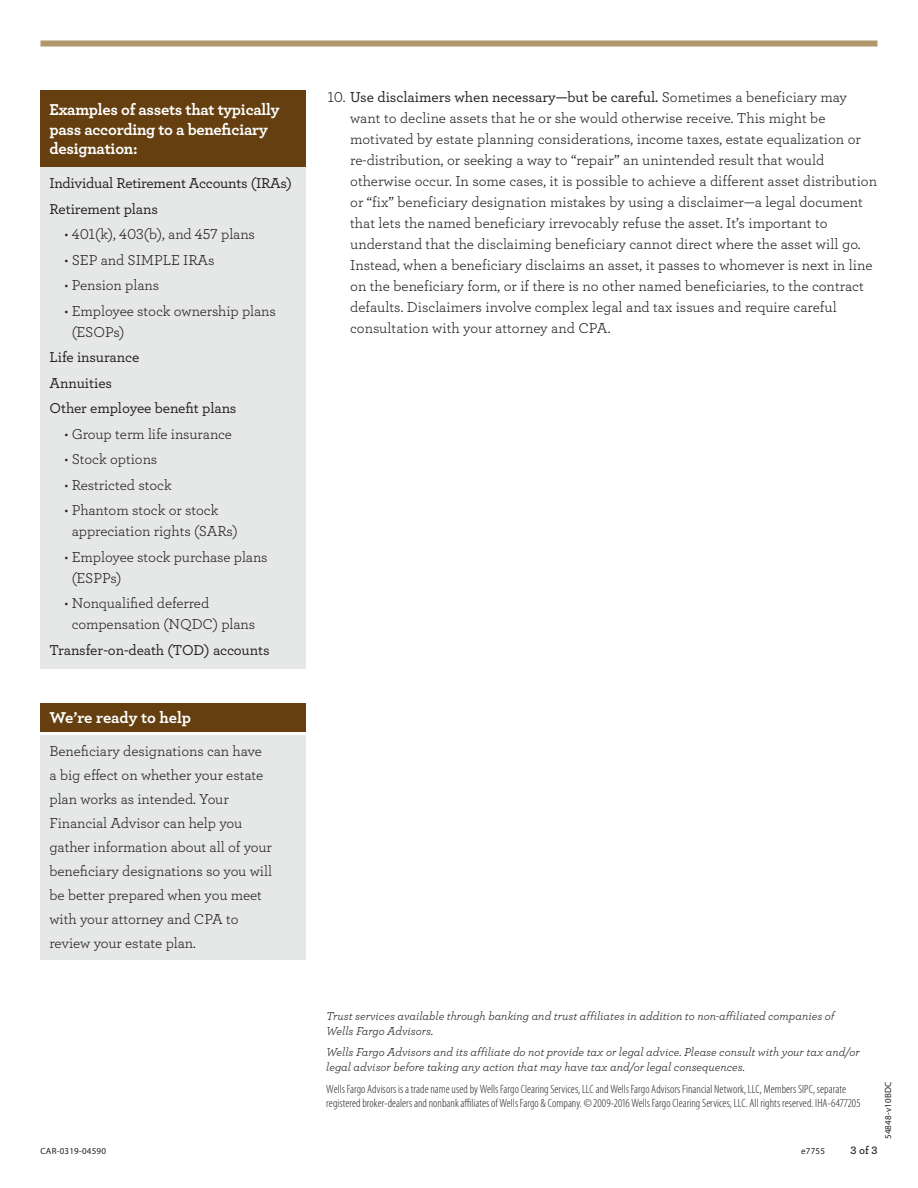
<style>
.page{position:relative;width:918px;height:1188px;background:#fff}
.page>*{position:absolute;margin:0;border:0;box-sizing:border-box;transform-origin:0 0}
.t1{font:700 16.5px/19.5px "Archer";letter-spacing:-.015em;color:#fff}
.t2{font:15px/21px "Archer";letter-spacing:-.005em;color:#231f20}
.t3{font:500 15px/25.5px "Archer";letter-spacing:-.015em;color:#231f20}
.t4{font:italic 12px/15px "Archer";color:#231f20}
.t5{font:300 condensed 12px/13.5px "Myriad Pro";letter-spacing:.005em;color:#231f20}
.t6{font:600 11.25px "Archer";color:#231f20}
.t7{font:9px "Myriad Pro";letter-spacing:.025em;color:#231f20}
.s1{font-weight:500}
</style>
<div class="page">
<div style="left:40px;top:40px;width:838px;height:6px;background:#b2966c"></div>
<div style="left:40px;top:90px;width:266px;height:79px;background:#653f0f"></div>
<div style="left:40px;top:167px;width:266px;height:502px;background:#e5e8e7"></div>
<div style="left:40px;top:704px;width:266px;height:28px;background:#653f0f"></div>
<div style="left:40px;top:735px;width:266px;height:225px;background:#e5e8e7"></div>
<p class="t1" style="left:50px;top:99px;width:232px">Examples of assets that typically pass according to a beneficiary designation:</p>
<p class="t3" style="left:50px;top:170px;width:244px">Individual Retirement Accounts (IRAs)<br>Retirement plans</p>
<p class="t2" style="left:64px;top:223px;width:192px">• 401(k), 403(b), and 457 plans</p>
<p class="t2" style="left:64px;top:249px;width:152px">• SEP and SIMPLE IRAs</p>
<p class="t2" style="left:64px;top:274px;width:96px">• Pension plans</p>
<p class="t2" style="left:72px;top:300px;width:206px;text-indent:-7px">• Employee stock ownership plans (ESOPs)</p>
<p class="t3" style="left:50px;top:344px;width:189px">Life insurance<br>Annuities<br>Other employee benefit plans</p>
<p class="t2" style="left:64px;top:423px;width:169px">• Group term life insurance</p>
<p class="t2" style="left:64px;top:448px;width:94px">• Stock options</p>
<p class="t2" style="left:64px;top:474px;width:109px">• Restricted stock</p>
<p class="t2" style="left:72px;top:499px;width:167px;text-indent:-7px">• Phantom stock or stock appreciation rights (SARs)</p>
<p class="t2" style="left:72px;top:546px;width:197px;text-indent:-7px">• Employee stock purchase plans (ESPPs)</p>
<p class="t2" style="left:72px;top:592px;width:185px;text-indent:-7px">• Nonqualified deferred compensation (NQDC) plans</p>
<p class="t3" style="left:50px;top:636px;width:222px">Transfer-on-death (TOD) accounts</p>
<p class="t1" style="left:50px;top:707px;width:143px">We’re ready to help</p>
<p class="t2" style="left:50px;top:738px;width:224px;line-height:24px">Beneficiary designations can have a big effect on whether your estate plan works as intended. Your<br>Financial Advisor can help you gather information about all of your beneficiary designations so you will be better prepared when you meet with your attorney and CPA to review your estate plan.</p>
<p class="t7" style="left:40px;top:1146px;width:67px">CAR-0319-04590</p>
<p class="t2" style="left:350px;top:86px;width:528px;text-indent:-22px">10. <span class="s1">Use disclaimers when necessary—but be careful.</span> Sometimes a beneficiary may want to decline assets that he or she would otherwise receive. This might be motivated by estate planning considerations, income taxes, estate equalization or re-distribution, or seeking a way to “repair” an unintended result that would otherwise occur. In some cases, it is possible to achieve a different asset distribution or “fix” beneficiary designation mistakes by using a disclaimer—a legal document that lets the named beneficiary irrevocably refuse the asset. It’s important to understand that the disclaiming beneficiary cannot direct where the asset will go.<br>Instead, when a beneficiary disclaims an asset, it passes to whomever is next in line on the beneficiary form, or if there is no other named beneficiaries, to the contract defaults. Disclaimers involve complex legal and tax issues and require careful consultation with your attorney and CPA.</p>
<p class="t4" style="left:326px;top:1008px;width:510px">Trust services available through banking and trust affiliates in addition to non-affiliated companies of<br>Wells Fargo Advisors.</p>
<p class="t4" style="left:326px;top:1044px;width:535px">Wells Fargo Advisors and its affiliate do not provide tax or legal advice. Please consult with your tax and/or legal advisor before taking any action that may have tax and/or legal consequences.</p>
<p class="t5" style="left:326px;top:1083px;width:536px">Wells Fargo Advisors is a trade name used by Wells Fargo Clearing Services, LLC and Wells Fargo Advisors Financial Network, LLC, Members SIPC, separate registered broker-dealers and nonbank affiliates of Wells Fargo &amp; Company. © 2009-2016 Wells Fargo Clearing Services, LLC. All rights reserved. IHA-6477205</p>
<p class="t7" style="left:882px;top:1139px;width:59px;rotate:-90deg">54848-v10BDC</p>
<p class="t7" style="left:801px;top:1146px;width:25px">e7755</p>
<p class="t6" style="left:851px;top:1142px;width:28px">3 of 3</p>
</div>
